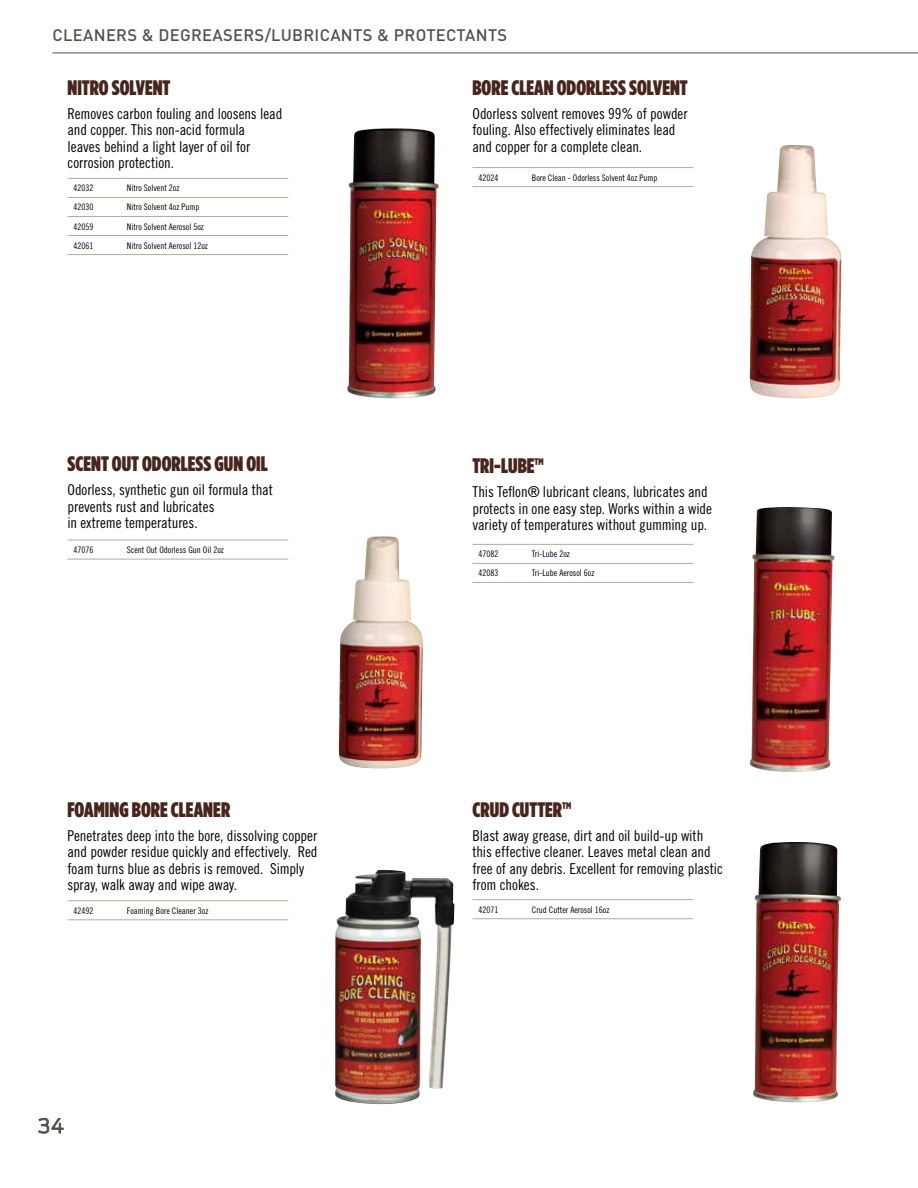
<style>
.page{position:relative;width:918px;height:1188px;background:#fff}
.page>*{position:absolute;margin:0;border:0;box-sizing:border-box;transform-origin:0 0}
.t1{font:21px "Gotham Condensed X Black";letter-spacing:.005em;color:#47241c}
.t2{font:300 19.5px "Antenna";color:#545049}
.t3{font:500 16.5px "DIN";letter-spacing:.02em;color:#545049}
.t4{font:15px/16.5px "Trade Gothic Cond Eighteen";letter-spacing:-.005em;color:#000}
.t5{font:9px "Trade Gothic Cond Eighteen";color:#000}
</style>
<div class="page">
<hr style="left:121px;top:901px;width:167px;height:1px;background:#b0ad99">
<hr style="left:121px;top:920px;width:167px;height:1px;background:#b0ad99">
<hr style="left:68px;top:901px;width:53px;height:1px;background:#b0ad99">
<hr style="left:68px;top:920px;width:53px;height:1px;background:#b0ad99">
<hr style="left:526px;top:899px;width:167px;height:1px;background:#b0ad99">
<hr style="left:526px;top:918px;width:167px;height:1px;background:#b0ad99">
<hr style="left:472px;top:899px;width:54px;height:1px;background:#b0ad99">
<hr style="left:472px;top:918px;width:54px;height:1px;background:#b0ad99">
<hr style="left:526px;top:544px;width:167px;height:1px;background:#b0ad99">
<hr style="left:526px;top:563px;width:167px;height:1px;background:#b0ad99">
<hr style="left:526px;top:582px;width:167px;height:1px;background:#b0ad99">
<hr style="left:472px;top:544px;width:54px;height:1px;background:#b0ad99">
<hr style="left:472px;top:563px;width:54px;height:1px;background:#b0ad99">
<hr style="left:472px;top:582px;width:54px;height:1px;background:#b0ad99">
<hr style="left:121px;top:540px;width:167px;height:1px;background:#b0ad99">
<hr style="left:121px;top:559px;width:167px;height:1px;background:#b0ad99">
<hr style="left:68px;top:540px;width:53px;height:1px;background:#b0ad99">
<hr style="left:68px;top:559px;width:53px;height:1px;background:#b0ad99">
<img style="left:750px;top:507px;width:85px;height:265px">
<img style="left:335px;top:870px;width:120px;height:235px">
<img style="left:753px;top:842px;width:88px;height:261px">
<img style="left:339px;top:536px;width:84px;height:233px">
<hr style="left:121px;top:178px;width:167px;height:1px;background:#b0ad99">
<hr style="left:121px;top:197px;width:167px;height:1px;background:#b0ad99">
<hr style="left:121px;top:216px;width:167px;height:1px;background:#b0ad99">
<hr style="left:121px;top:235px;width:167px;height:1px;background:#b0ad99">
<hr style="left:121px;top:254px;width:167px;height:1px;background:#b0ad99">
<hr style="left:68px;top:178px;width:53px;height:1px;background:#b0ad99">
<hr style="left:68px;top:197px;width:53px;height:1px;background:#b0ad99">
<hr style="left:68px;top:216px;width:53px;height:1px;background:#b0ad99">
<hr style="left:68px;top:235px;width:53px;height:1px;background:#b0ad99">
<hr style="left:68px;top:254px;width:53px;height:1px;background:#b0ad99">
<hr style="left:526px;top:167px;width:167px;height:1px;background:#b0ad99">
<hr style="left:526px;top:186px;width:167px;height:1px;background:#b0ad99">
<hr style="left:472px;top:167px;width:54px;height:1px;background:#b0ad99">
<hr style="left:472px;top:186px;width:54px;height:1px;background:#b0ad99">
<img style="left:347px;top:128px;width:92px;height:270px">
<img style="left:750px;top:145px;width:92px;height:254px">
<hr style="left:52px;top:53px;width:866px;height:1px;background:#545049">
<svg style="left:38px;top:1118px;width:26px;height:16px"></svg>
<p class="t3" style="left:52px;top:24px;width:456px">CLEANERS &amp; DEGREASERS/LUBRICANTS &amp; PROTECTANTS</p>
<h1 class="t1" style="left:68px;top:75px;width:105px">NITRO SOLVENT</h1>
<p class="t4" style="left:68px;top:105px;width:216px">Removes carbon fouling and loosens lead and copper. This non-acid formula<br>leaves behind a light layer of oil for corrosion protection.</p>
<p class="t5" style="left:74px;top:183px;width:21px">42032</p>
<p class="t5" style="left:127px;top:183px;width:54px">Nitro Solvent 2oz</p>
<p class="t5" style="left:74px;top:202px;width:21px">42030</p>
<p class="t5" style="left:127px;top:202px;width:74px">Nitro Solvent 4oz Pump</p>
<p class="t5" style="left:74px;top:221px;width:21px">42059</p>
<p class="t5" style="left:127px;top:221px;width:78px">Nitro Solvent Aerosol 5oz</p>
<p class="t5" style="left:74px;top:240px;width:21px">42061</p>
<p class="t5" style="left:127px;top:240px;width:82px">Nitro Solvent Aerosol 12oz</p>
<h1 class="t1" style="left:68px;top:451px;width:202px">SCENT OUT ODORLESS GUN OIL</h1>
<p class="t4" style="left:68px;top:482px;width:207px">Odorless, synthetic gun oil formula that prevents rust and lubricates<br>in extreme temperatures.</p>
<p class="t5" style="left:74px;top:545px;width:21px">47076</p>
<p class="t5" style="left:127px;top:545px;width:98px">Scent Out Odorless Gun Oil 2oz</p>
<h1 class="t1" style="left:68px;top:797px;width:164px">FOAMING BORE CLEANER</h1>
<p class="t4" style="left:68px;top:827px;width:252px">Penetrates deep into the bore, dissolving copper and powder residue quickly and effectively. Red foam turns blue as debris is removed. Simply spray, walk away and wipe away.</p>
<p class="t5" style="left:74px;top:905px;width:21px">42492</p>
<p class="t5" style="left:127px;top:905px;width:83px">Foaming Bore Cleaner 3oz</p>
<h2 class="t2" style="left:38px;top:1114px;width:27px">34</h2>
<h1 class="t1" style="left:472px;top:75px;width:217px">BORE CLEAN ODORLESS SOLVENT</h1>
<p class="t4" style="left:472px;top:105px;width:217px">Odorless solvent removes 99% of powder fouling. Also effectively eliminates lead and copper for a complete clean.</p>
<p class="t5" style="left:478px;top:172px;width:21px">42024</p>
<p class="t5" style="left:532px;top:172px;width:127px">Bore Clean - Odorless Solvent 4oz Pump</p>
<h1 class="t1" style="left:472px;top:454px;width:73px">TRI-LUBE™</h1>
<p class="t4" style="left:472px;top:484px;width:241px">This Teflon® lubricant cleans, lubricates and protects in one easy step. Works within a wide variety of temperatures without gumming up.</p>
<p class="t5" style="left:478px;top:549px;width:21px">47082</p>
<p class="t5" style="left:532px;top:549px;width:39px">Tri-Lube 2oz</p>
<p class="t5" style="left:478px;top:568px;width:21px">42083</p>
<p class="t5" style="left:532px;top:568px;width:64px">Tri-Lube Aerosol 6oz</p>
<h1 class="t1" style="left:472px;top:797px;width:100px">CRUD CUTTER™</h1>
<p class="t4" style="left:472px;top:827px;width:252px">Blast away grease, dirt and oil build-up with this effective cleaner. Leaves metal clean and free of any debris. Excellent for removing plastic from chokes.</p>
<p class="t5" style="left:478px;top:904px;width:21px">42071</p>
<p class="t5" style="left:532px;top:904px;width:79px">Crud Cutter Aerosol 16oz</p>
</div>
